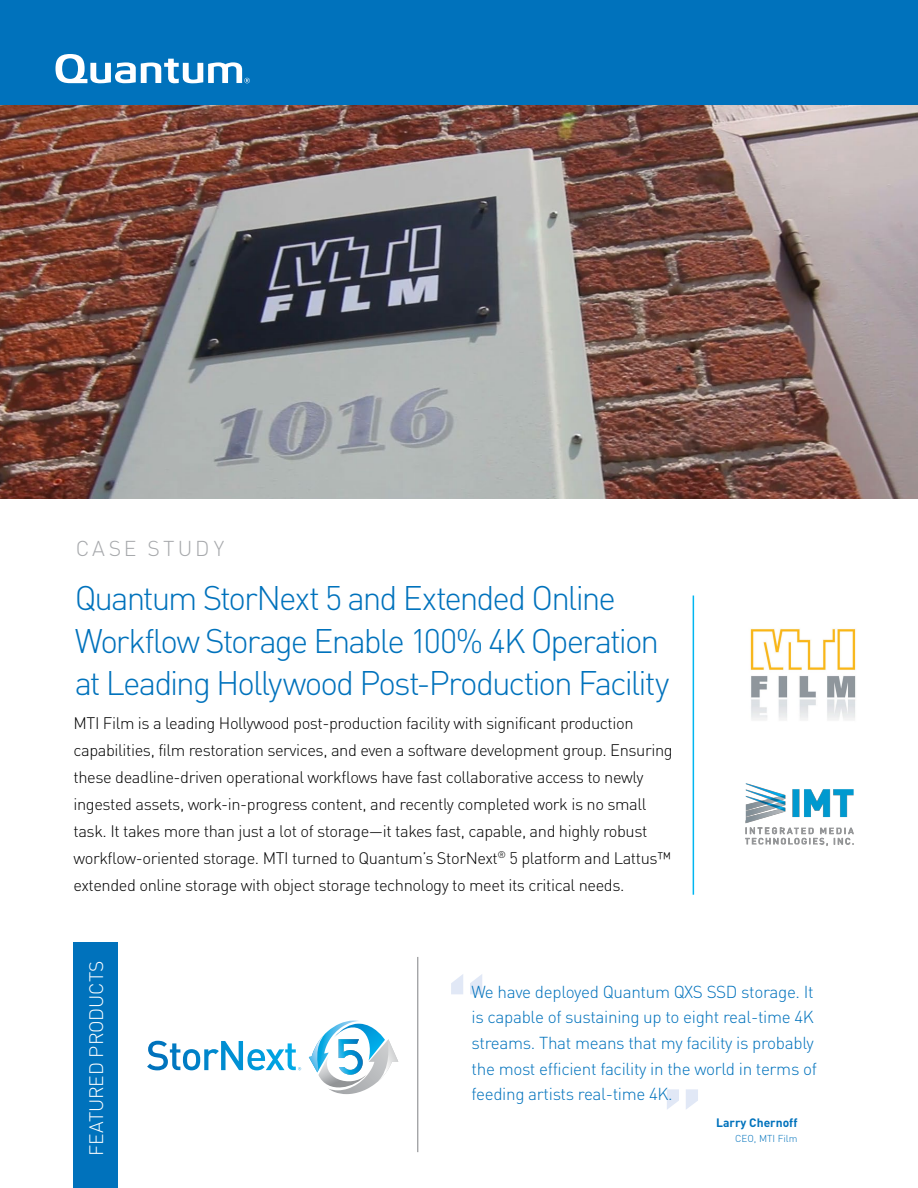
<style>
.page{position:relative;width:918px;height:1188px;background:#fff}
.page>*{position:absolute;margin:0;border:0;box-sizing:border-box;transform-origin:0 0}
.t1{font:700 90.15px "DIN Pro";color:#e1e8f6}
.t2{font:300 33.75px/42.2px "DIN Pro";letter-spacing:-.06em;color:#0072bc}
.t3{font:300 21.3px "DIN Pro";letter-spacing:.15em;color:#a7a9ac}
.t4{font:300 19.2px "DIN Pro";letter-spacing:-.01em;color:#fff}
.t5{font:300 17.1px/25.7px "DIN Pro";letter-spacing:-.02em;color:#0072bc}
.t6{font:300 16.5px/27px "DIN Pro";letter-spacing:-.025em;color:#000}
.t7{font:700 12.15px "DIN Pro";color:#0072bc}
.t8{font:300 9.9px "DIN Pro";color:#0072bc}
</style>
<div class="page">
<div style="left:0;top:0;width:918px;height:477px;background:#0072bc"></div>
<img style="left:0;top:106px;width:918px;height:393px">
<div style="left:73px;top:942px;width:45px;height:246px;background:#0072bc"></div>
<hr style="left:418px;top:957px;width:1px;height:195px;background:#808285">
<hr style="left:693px;top:596px;width:1px;height:299px;background:#00b6f1">
<svg style="left:56px;top:54px;width:194px;height:29px"></svg>
<img style="left:745px;top:783px;width:109px;height:63px">
<img style="left:750px;top:629px;width:106px;height:91px">
<svg style="left:147px;top:1041px;width:154px;height:29px"></svg>
<svg style="left:309px;top:1020px;width:89px;height:75px"></svg>
<p class="t3" style="left:76px;top:532px;width:150px">CASE STUDY</p>
<p class="t2" style="left:75px;top:574px;width:596px">Quantum StorNext 5 and Extended Online<br>Workflow Storage Enable 100% 4K Operation at Leading Hollywood Post-Production Facility</p>
<p class="t6" style="left:73px;top:708px;width:601px">MTI Film is a leading Hollywood post-production facility with significant production capabilities, film restoration services, and even a software development group. Ensuring these deadline-driven operational workflows have fast collaborative access to newly ingested assets, work-in-progress content, and recently completed work is no small task. It takes more than just a lot of storage—it takes fast, capable, and highly robust workflow-oriented storage. MTI turned to Quantum’s StorNext<sup>®</sup> 5 platform and Lattus™ extended online storage with object storage technology to meet its critical needs.</p>
<p class="t4" style="left:81px;top:1156px;width:197px;rotate:-90deg">FEATURED PRODUCTS</p>
<p class="t1" style="left:445px;top:940px;width:45px">“</p>
<p class="t5" style="left:472px;top:977px;width:347px">We have deployed Quantum QXS SSD storage. It is capable of sustaining up to eight real-time 4K streams. That means that my facility is probably the most efficient facility in the world in terms of feeding artists real-time 4K.</p>
<p class="t7" style="left:716px;top:1112px;width:83px">Larry Chernoff</p>
<p class="t8" style="left:735px;top:1131px;width:64px">CEO, MTI Film</p>
<p class="t1" style="left:661px;top:1046px;width:45px">”</p>
</div>
